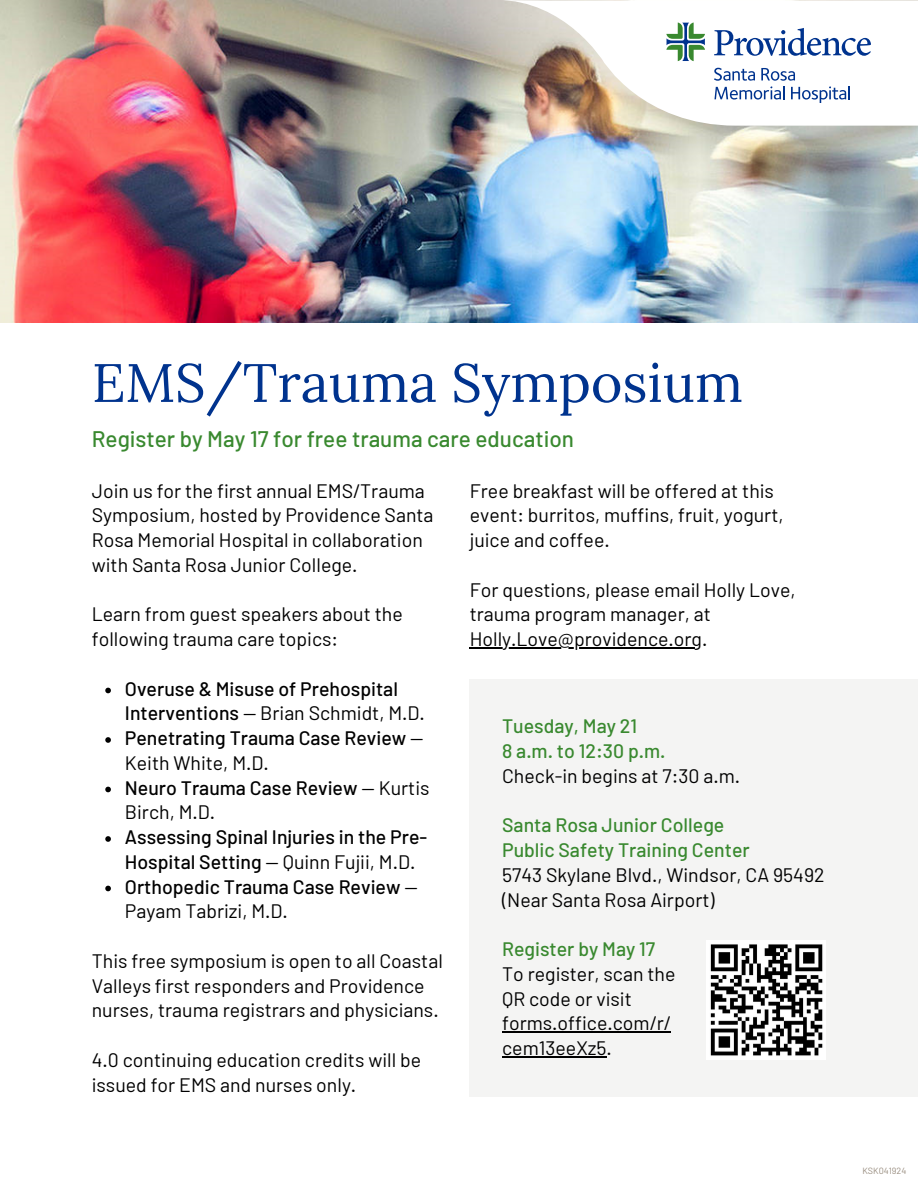
<style>
.page{position:relative;width:918px;height:1188px;background:#fff}
.page>*{position:absolute;margin:0;border:0;box-sizing:border-box;transform-origin:0 0}
.t1{font:54px "Lora";color:#00338e}
.t2{font:500 22.5px "Barlow";color:#39892f}
.t3{font:19.5px/24.8px "Barlow";color:#000}
.t4{font:500 19.5px/24.8px "Barlow";color:#000}
.t5{font:500 19.5px/24.8px "Barlow";color:#39892f}
.t6{font:9px "Barlow";color:#988c7e}
.s1{font-weight:400}
.s2{font-weight:400;color:#000}
.s3{font-weight:500;color:#39892f}
</style>
<div class="page">
<img style="left:0;top:0;width:918px;height:323px">
<svg style="left:497px;top:0;width:421px;height:126px"></svg>
<svg style="left:714px;top:28px;width:157px;height:28px"></svg>
<svg style="left:666px;top:22px;width:39px;height:39px"></svg>
<svg style="left:714px;top:68px;width:136px;height:35px"></svg>
<svg style="left:105px;top:688px;width:6px;height:5px"></svg>
<svg style="left:105px;top:737px;width:6px;height:6px"></svg>
<svg style="left:105px;top:787px;width:6px;height:5px"></svg>
<svg style="left:105px;top:836px;width:6px;height:6px"></svg>
<svg style="left:105px;top:886px;width:6px;height:5px"></svg>
<div style="left:470px;top:679px;width:448px;height:417px;background:#f4f4f3"></div>
<hr style="left:502px;top:1032px;width:169px;height:1px;background:#000">
<hr style="left:502px;top:1056px;width:105px;height:1px;background:#000">
<img style="left:707px;top:940px;width:119px;height:119px">
<hr style="left:470px;top:647px;width:232px;height:1px;background:#000">
<p class="t1" style="left:92px;top:348px;width:653px">EMS/Trauma Symposium</p>
<p class="t2" style="left:92px;top:424px;width:484px">Register by May 17 for free trauma care education</p>
<p class="t3" style="left:92px;top:477px;width:343px">Join us for the first annual EMS/Trauma Symposium, hosted by Providence Santa Rosa Memorial Hospital in collaboration with Santa Rosa Junior College.</p>
<p class="t3" style="left:92px;top:601px;width:312px">Learn from guest speakers about the following trauma care topics:</p>
<h1 class="t4" style="left:125px;top:675px;width:302px">Overuse &amp; Misuse of Prehospital<br>Interventions <span class="s1">— Brian Schmidt, M.D.</span></h1>
<p class="t4" style="left:125px;top:725px;width:300px">Penetrating Trauma Case Review <span class="s1">—<br>Keith White, M.D.</span></p>
<h3 class="t4" style="left:125px;top:774px;width:306px">Neuro Trauma Case Review <span class="s1">— Kurtis<br>Birch, M.D.</span></h3>
<h3 class="t4" style="left:125px;top:824px;width:304px">Assessing Spinal Injuries in the Pre-<br>Hospital Setting <span class="s1">— Quinn Fujii, M.D.</span></h3>
<p class="t4" style="left:125px;top:873px;width:294px">Orthopedic Trauma Case Review <span class="s1">—<br>Payam Tabrizi, M.D.</span></p>
<p class="t3" style="left:92px;top:948px;width:353px">This free symposium is open to all Coastal<br>Valleys first responders and Providence nurses, trauma registrars and physicians.</p>
<p class="t3" style="left:92px;top:1047px;width:331px">4.0 continuing education credits will be issued for EMS and nurses only.</p>
<h3 class="t3" style="left:470px;top:477px;width:315px">Free breakfast will be offered at this event: burritos, muffins, fruit, yogurt, juice and coffee.</h3>
<h3 class="t3" style="left:470px;top:576px;width:327px">For questions, please email Holly Love, trauma program manager, at</h3>
<p class="t3" style="left:470px;top:626px;width:239px">Holly.Love@providence.org.</p>
<h3 class="t5" style="left:502px;top:713px;width:240px">Tuesday, May 21<br>8 a.m. to 12:30 p.m.<br><span class="s2">Check-in begins at 7:30 a.m.</span></h3>
<h3 class="t3" style="left:502px;top:812px;width:324px"><span class="s3">Santa Rosa Junior College<br>Public Safety Training Center<br></span>5743 Skylane Blvd., Windsor, CA 95492 (Near Santa Rosa Airport)</h3>
<h3 class="t3" style="left:502px;top:936px;width:175px"><span class="s3">Register by May 17<br></span>To register, scan the<br>QR code or visit forms.office.com/r/</h3>
<p class="t3" style="left:502px;top:1035px;width:111px">cem13eeXz5.</p>
<p class="t6" style="left:862px;top:1165px;width:45px">KSK041924</p>
</div>
